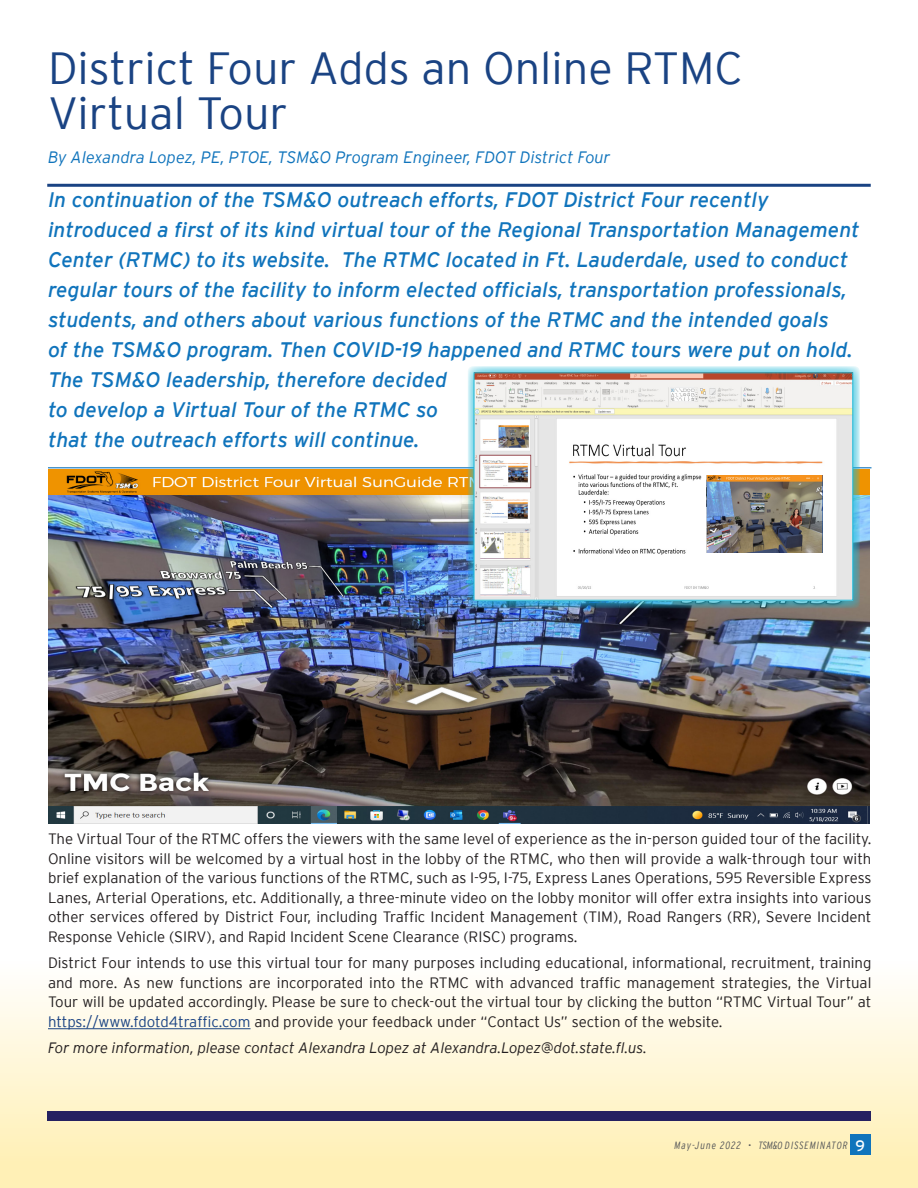
<style>
.page{position:relative;width:918px;height:1188px;background:#fff}
.page>*{position:absolute;margin:0;border:0;box-sizing:border-box;transform-origin:0 0}
.Header_-_Article_Tit{font:300 45px/45px "Interstate";color:#1a4383}
.Intro_Paragraph{font:italic 21px/30px "Interstate";color:#1074bc}
.Byline_-_Author_Name{font:italic 300 16.5px "Interstate";color:#1074bc}
.Body_Copy{font:300 15px/19.5px "Interstate";color:#231f20;text-align:justify}
.For_More_Info{font:italic 300 15px "Interstate";color:#231f20}
.t1{font:italic 300 condensed 10.5px "Interstate";letter-spacing:.1em;color:#57585a}
.s1{color:#1a4383}
.s2{font-weight:400;font-style:normal;font-stretch:normal;font-size:15px;color:#fff}
</style>
<div class="page">
<div style="left:0;top:856px;width:918px;height:332px;background:linear-gradient(to bottom,#fff,#fbecb5)"></div>
<div style="left:47px;top:1111px;width:823px;height:9px;background:#252161"></div>
<div style="left:850px;top:1135px;width:21px;height:20px;background:#1074bc"></div>
<hr style="left:48px;top:467px;width:824px;height:1px;background:#1074bc">
<hr style="left:48px;top:1028px;width:203px;height:1px;background:#1a4383">
<img style="left:48px;top:469px;width:821px;height:354px">
<hr style="left:47px;top:184px;width:824px;height:3px;background:#1a4383">
<img style="left:468px;top:366px;width:392px;height:243px;border-radius:5px">
<img style="left:476px;top:375px;width:375px;height:224px">
<div style="left:474px;top:373px;width:379px;height:228px;border:1px solid #1cb9d8"></div>
<div style="left:711px;top:473px;width:114px;height:98px;background:#fff"></div>
<img style="left:707px;top:475px;width:115px;height:77px">
<p class="Header_-_Article_Tit" style="left:48px;top:45px;width:696px">District Four Adds an Online RTMC<br>Virtual Tour</p>
<p class="Byline_-_Author_Name" style="left:48px;top:148px;width:564px">By Alexandra Lopez, PE, PTOE, TSM&amp;O Program Engineer, FDOT District Four</p>
<p class="Intro_Paragraph" style="left:48px;top:184px;width:813px">In continuation of the TSM&amp;O outreach efforts, FDOT District Four recently introduced a first of its kind virtual tour of the Regional Transportation Management Center (RTMC) to its website. The RTMC located in Ft. Lauderdale, used to conduct regular tours of the facility to inform elected officials, transportation professionals, students, and others about various functions of the RTMC and the intended goals<br>of the TSM&amp;O program. Then COVID-19 happened and RTMC tours were put on hold.<br>The TSM&amp;O leadership, therefore decided<br>to develop a Virtual Tour of the RTMC so<br>that the outreach efforts will continue.</p>
<p class="Body_Copy" style="left:48px;top:829px;width:825px">The Virtual Tour of the RTMC offers the viewers with the same level of experience as the in-person guided tour of the facility.<br>Online visitors will be welcomed by a virtual host in the lobby of the RTMC, who then will provide a walk-through tour with brief explanation of the various functions of the RTMC, such as I-95, I-75, Express Lanes Operations, 595 Reversible Express Lanes, Arterial Operations, etc. Additionally, a three-minute video on the lobby monitor will offer extra insights into various other services offered by District Four, including Traffic Incident Management (TIM), Road Rangers (RR), Severe Incident Response Vehicle (SIRV), and Rapid Incident Scene Clearance (RISC) programs.</p>
<p class="Body_Copy" style="left:48px;top:953px;width:825px">District Four intends to use this virtual tour for many purposes including educational, informational, recruitment, training and more. As new functions are incorporated into the RTMC with advanced traffic management strategies, the Virtual Tour will be updated accordingly. Please be sure to check-out the virtual tour by clicking the button “RTMC Virtual Tour” at <span class="s1">https://www.fdotd4traffic.com</span> and provide your feedback under “Contact Us” section of the website.</p>
<p class="For_More_Info" style="left:48px;top:1039px;width:601px">For more information, please contact Alexandra Lopez at Alexandra.Lopez@dot.state.fl.us.</p>
<p class="t1" style="left:674px;top:1139px;width:192px">May-June 2022 • TSM&amp;O DISSEMINATOR <span class="s2">9</span></p>
</div>
